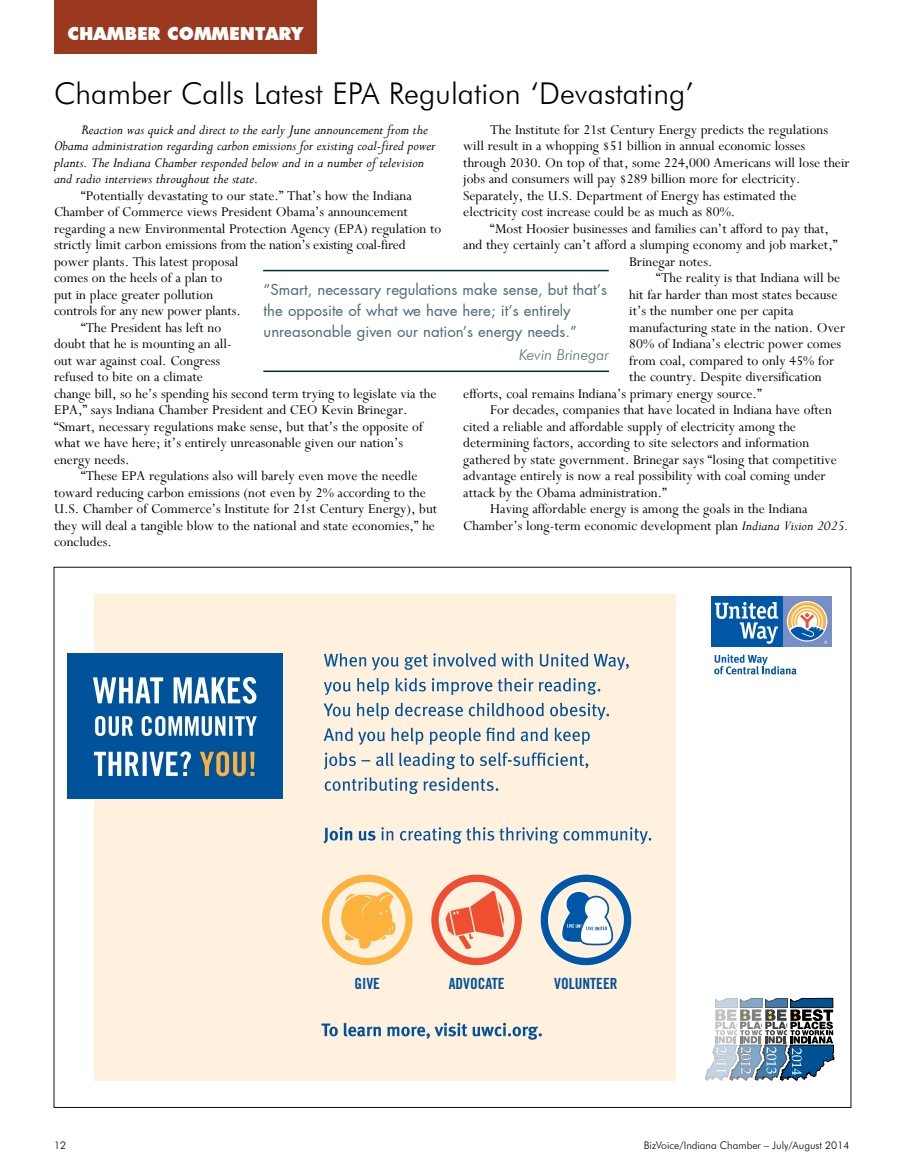
<style>
.page{position:relative;width:905px;height:1175px;background:#fff}
.page>*{position:absolute;margin:0;border:0;box-sizing:border-box;transform-origin:0 0}
.t1{font:300 30px "Futura BT";color:#000}
.t2{font:900 18px "Futura BT";color:#fff}
.t3{font:15.45px "Trade Gothic Bold Cond Twenty";color:#00539b}
.t4{font:15px/16.5px "Perpetua";color:#000}
.t5{font:italic 15px/16.5px "Perpetua";color:#000}
.t6{font:15px/21px "Futura";color:#4e6a75}
.t7{font:italic 300 15px "Futura BT";color:#4e6a75}
.t8{font:300 10.5px "Futura BT";color:#000}
.s1{font-style:italic}
</style>
<div class="page">
<div style="left:94px;top:594px;width:581px;height:486px;background:#fff1de"></div>
<svg style="left:321px;top:1022px;width:221px;height:17px"></svg>
<svg style="left:323px;top:827px;width:328px;height:17px"></svg>
<svg style="left:325px;top:777px;width:173px;height:17px"></svg>
<svg style="left:324px;top:752px;width:264px;height:17px"></svg>
<svg style="left:324px;top:727px;width:265px;height:18px"></svg>
<svg style="left:323px;top:702px;width:286px;height:18px"></svg>
<svg style="left:324px;top:678px;width:276px;height:17px"></svg>
<svg style="left:324px;top:653px;width:304px;height:17px"></svg>
<div style="left:67px;top:653px;width:216px;height:146px;background:#00539b"></div>
<svg style="left:200px;top:751px;width:54px;height:25px"></svg>
<svg style="left:94px;top:751px;width:97px;height:25px"></svg>
<svg style="left:95px;top:716px;width:162px;height:20px"></svg>
<svg style="left:93px;top:677px;width:163px;height:26px"></svg>
<div style="left:540px;top:873px;width:92px;height:93px;border:9px solid #fff;border-radius:50%"></div>
<div style="left:540px;top:874px;width:91px;height:91px;border:7px solid #0056a7;border-radius:50%"></div>
<svg style="left:559px;top:889px;width:55px;height:57px"></svg>
<div style="left:430px;top:873px;width:92px;height:93px;border:9px solid #fff;border-radius:50%"></div>
<div style="left:431px;top:874px;width:91px;height:91px;border:7px solid #f04e31;border-radius:50%"></div>
<svg style="left:445px;top:890px;width:59px;height:59px"></svg>
<div style="left:321px;top:873px;width:92px;height:93px;border:9px solid #fff;border-radius:50%"></div>
<div style="left:322px;top:874px;width:90px;height:91px;border:7px solid #fcb23d;border-radius:50%"></div>
<svg style="left:338px;top:891px;width:59px;height:58px"></svg>
<svg style="left:705px;top:998px;width:129px;height:82px"></svg>
<svg style="left:714px;top:654px;width:82px;height:20px"></svg>
<div style="left:782px;top:596px;width:49px;height:51px;background:#788ec7"></div>
<svg style="left:786px;top:601px;width:41px;height:40px"></svg>
<div style="left:711px;top:596px;width:71px;height:51px;background:#0056a7"></div>
<svg style="left:714px;top:602px;width:64px;height:42px"></svg>
<svg style="left:788px;top:602px;width:39px;height:42px"></svg>
<div style="left:54px;top:0;width:262px;height:54px;background:#9a3820"></div>
<hr style="left:263px;top:270px;width:345px;height:1px;background:#022a3a">
<hr style="left:263px;top:370px;width:346px;height:2px;background:#022a3a">
<p class="t2" style="left:68px;top:23px;width:237px">CHAMBER COMMENTARY</p>
<h1 class="t1" style="left:54px;top:75px;width:641px">Chamber Calls Latest EPA Regulation ‘Devastating’</h1>
<p class="t4" style="left:463px;top:121px;width:388px;text-indent:27px">The Institute for 21st Century Energy predicts the regulations will result in a whopping $51 billion in annual economic losses through 2030. On top of that, some 224,000 Americans will lose their jobs and consumers will pay $289 billion more for electricity.<br>Separately, the U.S. Department of Energy has estimated the electricity cost increase could be as much as 80%.</p>
<p class="t4" style="left:490px;top:220px;width:340px">“Most Hoosier businesses and families can’t afford to pay that,</p>
<p class="t4" style="left:463px;top:236px;width:375px">and they certainly can’t afford a slumping economy and job market,”</p>
<p class="t4" style="left:629px;top:253px;width:85px">Brinegar notes.</p>
<p class="t4" style="left:656px;top:269px;width:185px">“The reality is that Indiana will be</p>
<p class="t4" style="left:629px;top:286px;width:210px">hit far harder than most states because</p>
<p class="t4" style="left:629px;top:302px;width:166px">it’s the number one per capita</p>
<p class="t4" style="left:629px;top:319px;width:217px">manufacturing state in the nation. Over</p>
<p class="t4" style="left:629px;top:335px;width:213px">80% of Indiana’s electric power comes</p>
<p class="t4" style="left:629px;top:352px;width:206px">from coal, compared to only 45% for</p>
<p class="t4" style="left:629px;top:368px;width:194px">the country. Despite diversification</p>
<p class="t4" style="left:463px;top:385px;width:300px">efforts, coal remains Indiana’s primary energy source.”</p>
<p class="t4" style="left:490px;top:401px;width:343px">For decades, companies that have located in Indiana have often</p>
<p class="t4" style="left:463px;top:418px;width:334px">cited a reliable and affordable supply of electricity among the</p>
<p class="t4" style="left:463px;top:434px;width:347px">determining factors, according to site selectors and information</p>
<p class="t4" style="left:463px;top:451px;width:375px">gathered by state government. Brinegar says “losing that competitive</p>
<p class="t4" style="left:463px;top:467px;width:364px">advantage entirely is now a real possibility with coal coming under</p>
<p class="t4" style="left:463px;top:484px;width:205px">attack by the Obama administration.”</p>
<p class="t4" style="left:490px;top:500px;width:319px">Having affordable energy is among the goals in the Indiana</p>
<p class="t4" style="left:463px;top:517px;width:386px">Chamber’s long-term economic development plan <span class="s1">Indiana Vision 2025.</span></p>
<p class="t5" style="left:54px;top:120px;width:383px;text-indent:27px">Reaction was quick and direct to the early June announcement from the Obama administration regarding carbon emissions for existing coal-fired power plants. The Indiana Chamber responded below and in a number of television and radio interviews throughout the state.</p>
<p class="t4" style="left:81px;top:187px;width:332px">“Potentially devastating to our state.” That’s how the Indiana</p>
<p class="t4" style="left:54px;top:203px;width:355px">Chamber of Commerce views President Obama’s announcement</p>
<p class="t4" style="left:54px;top:220px;width:389px">regarding a new Environmental Protection Agency (EPA) regulation to</p>
<p class="t4" style="left:54px;top:236px;width:353px">strictly limit carbon emissions from the nation’s existing coal-fired</p>
<p class="t4" style="left:54px;top:253px;width:186px">power plants. This latest proposal</p>
<p class="t4" style="left:54px;top:269px;width:170px">comes on the heels of a plan to</p>
<p class="t4" style="left:54px;top:286px;width:161px">put in place greater pollution</p>
<p class="t4" style="left:54px;top:302px;width:188px">controls for any new power plants.</p>
<p class="t4" style="left:81px;top:319px;width:142px">“The President has left no</p>
<p class="t4" style="left:54px;top:335px;width:179px">doubt that he is mounting an all-</p>
<p class="t4" style="left:54px;top:352px;width:168px">out war against coal. Congress</p>
<p class="t4" style="left:54px;top:368px;width:150px">refused to bite on a climate</p>
<p class="t4" style="left:54px;top:385px;width:384px">change bill, so he’s spending his second term trying to legislate via the</p>
<p class="t4" style="left:54px;top:401px;width:355px">EPA,” says Indiana Chamber President and CEO Kevin Brinegar.</p>
<p class="t4" style="left:54px;top:418px;width:370px">“Smart, necessary regulations make sense, but that’s the opposite of</p>
<p class="t4" style="left:54px;top:434px;width:350px">what we have here; it’s entirely unreasonable given our nation’s</p>
<p class="t4" style="left:54px;top:451px;width:77px">energy needs.</p>
<p class="t4" style="left:81px;top:467px;width:338px">“These EPA regulations also will barely even move the needle</p>
<p class="t4" style="left:54px;top:484px;width:373px">toward reducing carbon emissions (not even by 2% according to the</p>
<p class="t4" style="left:54px;top:500px;width:385px">U.S. Chamber of Commerce’s Institute for 21st Century Energy), but</p>
<p class="t4" style="left:54px;top:517px;width:382px">they will deal a tangible blow to the national and state economies,” he</p>
<p class="t4" style="left:54px;top:533px;width:59px">concludes.</p>
<p class="t6" style="left:264px;top:279px;width:345px">“Smart, necessary regulations make sense, but that’s the opposite of what we have here; it’s entirely unreasonable given our nation’s energy needs.”</p>
<p class="t7" style="left:519px;top:346px;width:91px">Kevin Brinegar</p>
<p class="t3" style="left:354px;top:974px;width:27px">GIVE</p>
<p class="t3" style="left:448px;top:974px;width:57px">ADVOCATE</p>
<p class="t3" style="left:554px;top:974px;width:65px">VOLUNTEER</p>
<p class="t8" style="left:54px;top:1139px;width:14px">12</p>
<p class="t8" style="left:643px;top:1139px;width:207px">BizVoice/Indiana Chamber – July/August 2014</p>
</div>
